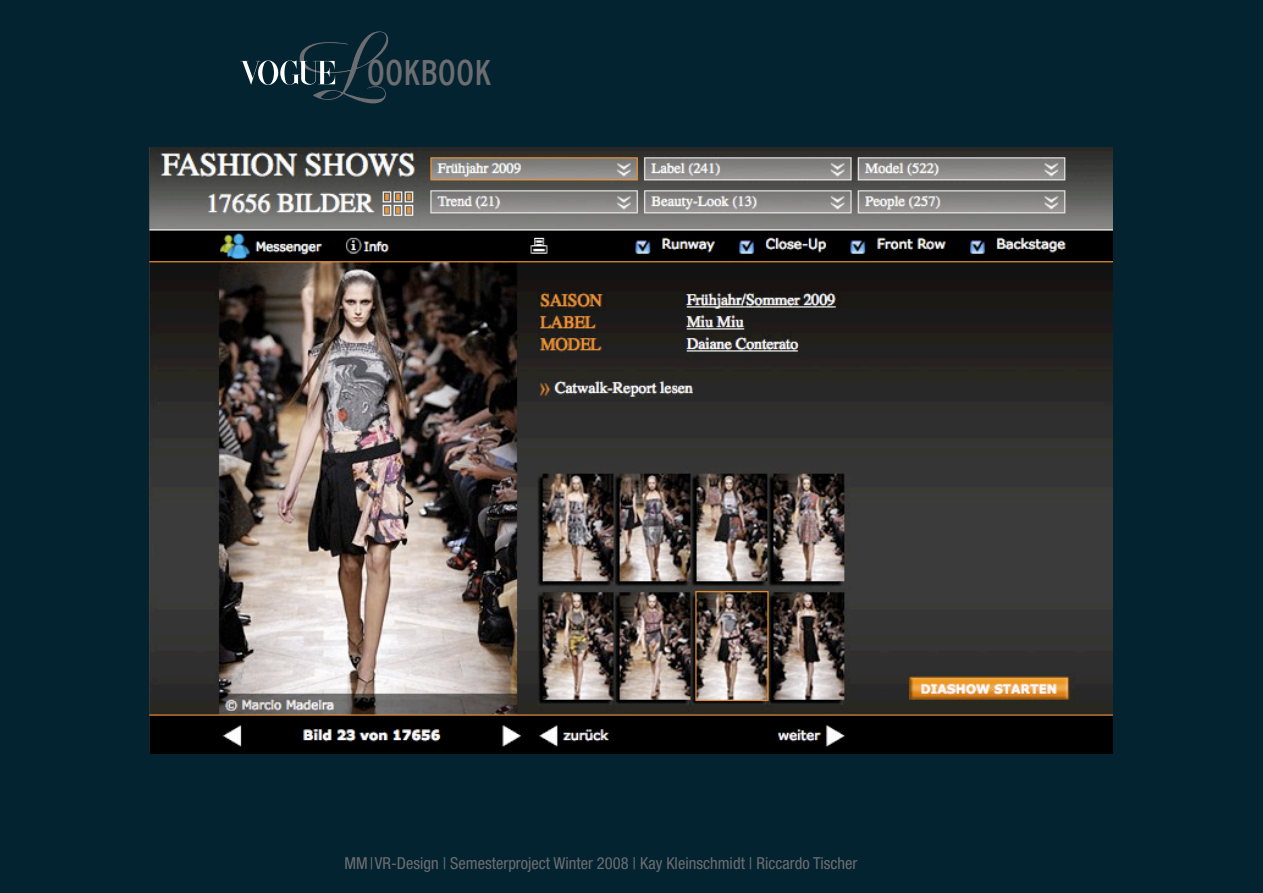
<style>
.page{position:relative;width:1263px;height:893px;background:#032331}
.page>*{position:absolute;margin:0;border:0;box-sizing:border-box;transform-origin:0 0}
.t1{font:100.05px "Amaze Normal";color:#6c6d70}
.t2{font:35.55px "Interstate Cond Mono";color:#6c6d70}
.t3{font:condensed 16.5px "Helvetica Neue LT Std";color:#6c6d70}
</style>
<div class="page">
<img style="left:150px;top:147px;width:962px;height:607px">
<svg style="left:240px;top:60px;width:96px;height:25px"></svg>
<p class="t1" style="left:296px;top:3px;width:98px">L</p>
<p class="t2" style="left:367px;top:53px;width:126px">OOKBOOK</p>
<p class="t3" style="left:344px;top:854px;width:514px">MM|VR-Design | Semesterproject Winter 2008 | Kay Kleinschmidt | Riccardo Tischer</p>
</div>
